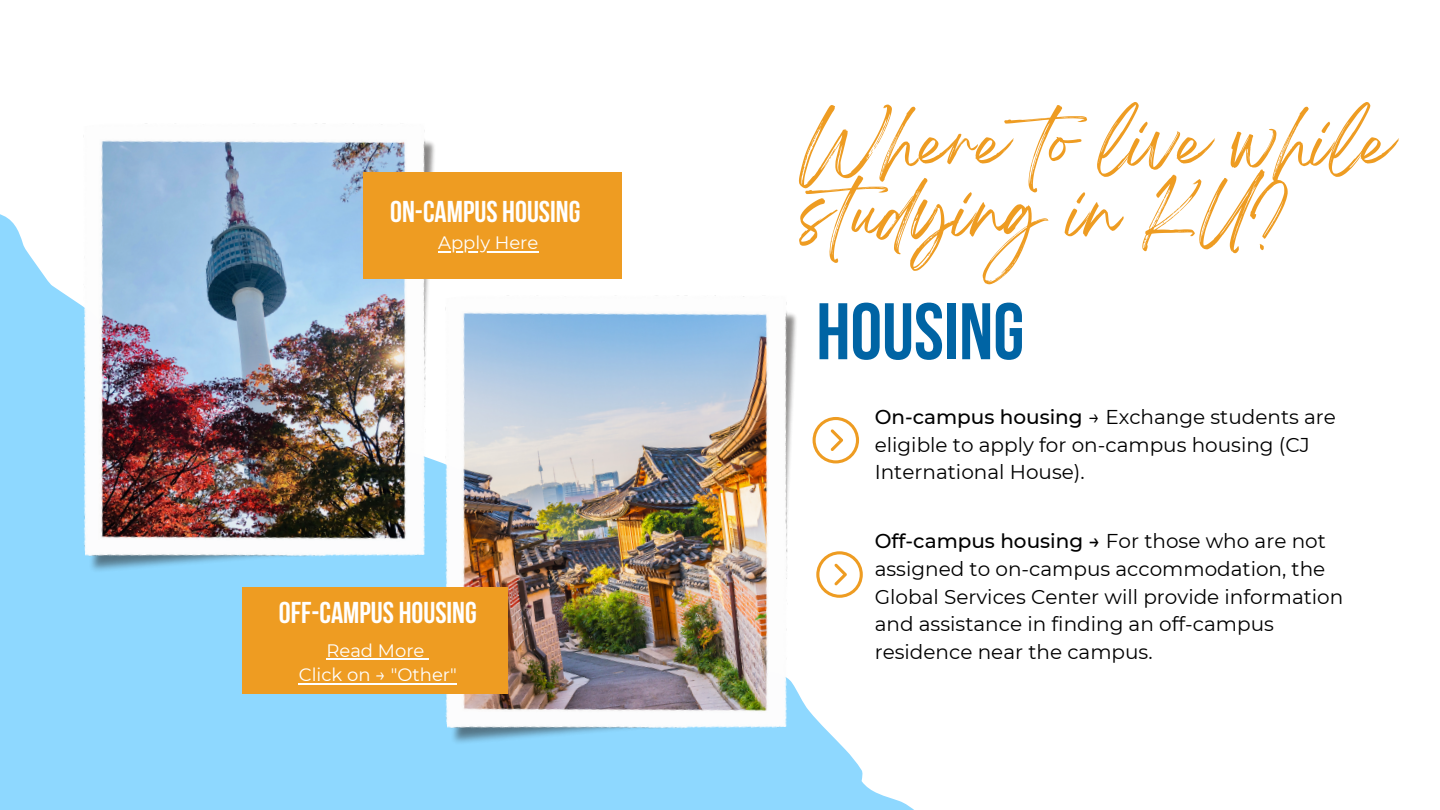
<style>
.page{position:relative;width:1440px;height:810px;background:#fff}
.page>*{position:absolute;margin:0;border:0;box-sizing:border-box;transform-origin:0 0}
.t1{font:700 80px "Bebas Neue";color:#0064a4}
.t2{font:59px/70.5px "Breathing";color:#ee9c22}
.t3{font:700 30px "Bebas Neue";color:#fff}
.t4{font:20px/27.8px "Montserrat";color:#000}
.t5{font:18px "Montserrat";color:#fff}
.s1{font-weight:500}
</style>
<div class="page">
<svg style="left:0;top:214px;width:914px;height:596px;fill:#8ed8ff"></svg>
<img style="left:30px;top:123px;width:405px;height:475px">
<img style="left:392px;top:254px;width:459px;height:516px">
<div style="left:242px;top:587px;width:265px;height:107px;background:#ee9c22"></div>
<div style="left:363px;top:172px;width:259px;height:107px;background:#ee9c22"></div>
<svg style="left:813px;top:417px;width:46px;height:46px"></svg>
<svg style="left:816px;top:551px;width:47px;height:47px"></svg>
<hr style="left:438px;top:251px;width:100px;height:1px;background:#fff">
<hr style="left:326px;top:658px;width:98px;height:2px;background:#fff">
<hr style="left:299px;top:683px;width:158px;height:1px;background:#fff">
<p class="t3" style="left:390px;top:200px;width:192px">ON-CAMPUS HOUSING</p>
<p class="t5" style="left:438px;top:232px;width:102px">Apply Here</p>
<p class="t3" style="left:279px;top:601px;width:199px">OFF-CAMPUS HOUSING</p>
<p class="t5" style="left:326px;top:639px;width:99px">Read More</p>
<p class="t5" style="left:299px;top:664px;width:160px">Click on → "Other"</p>
<p class="t2" style="left:801px;top:124px;width:594px">Where to live while studying in KU?</p>
<p class="t1" style="left:816px;top:299px;width:210px">HOUSING</p>
<p class="t4" style="left:875px;top:403px;width:463px"><span class="s1">On-campus housing</span> → Exchange students are eligible to apply for on-campus housing (CJ<br>International House).</p>
<p class="t4" style="left:875px;top:527px;width:470px"><span class="s1">Off-campus housing →</span> For those who are not assigned to on-campus accommodation, the Global Services Center will provide information and assistance in finding an off-campus residence near the campus.</p>
</div>
